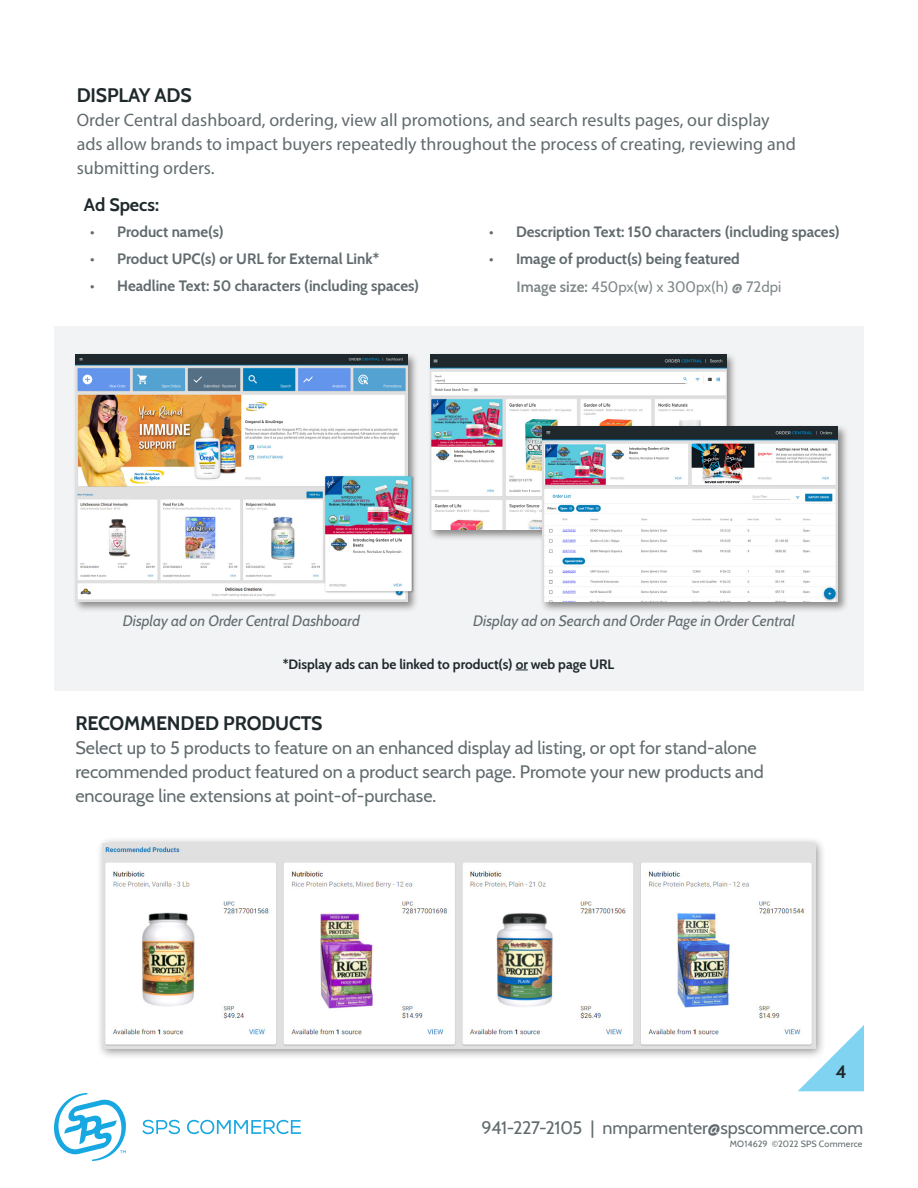
<style>
.page{position:relative;width:918px;height:1188px;background:#fff}
.page>*{position:absolute;margin:0;border:0;box-sizing:border-box;transform-origin:0 0}
.t1{font:700 19.5px "Cabin";letter-spacing:-.01em;color:#1f292b}
.t2{font:18px/24px "Cabin";color:#616b6e}
.t3{font:18px/24px "Myriad Pro";color:#616b6e}
.Intro_head{font:700 18px "Cabin";color:#1f292b}
.t4{font:700 15px "Cabin";color:#616b6e}
.t5{font:italic 15px "Cabin";color:#616b6e}
.t6{font:15px "Cabin";color:#81898b}
.t7{font:700 13.5px "Cabin";color:#1f292b}
.Year_Footer{font:9px "Cabin";letter-spacing:.015em;color:#616b6e}
.s1{font-weight:700}
</style>
<div class="page">
<div style="left:54px;top:327px;width:810px;height:364px;background:#f2f3f4"></div>
<svg style="left:798px;top:1025px;width:66px;height:66px"></svg>
<svg style="left:142px;top:1120px;width:38px;height:14px"></svg>
<svg style="left:187px;top:1120px;width:114px;height:14px"></svg>
<svg style="left:54px;top:1093px;width:72px;height:68px"></svg>
<div style="left:72px;top:352px;width:347px;height:261px;background:#231f20;opacity:.5"></div>
<img style="left:75px;top:354px;width:332px;height:248px">
<div style="left:96px;top:836px;width:731px;height:224px;background:#231f20;opacity:.5"></div>
<img style="left:103px;top:843px;width:712px;height:206px">
<div style="left:324px;top:475px;width:90px;height:119px;background:#231f20;opacity:.4"></div>
<img style="left:325px;top:476px;width:87px;height:115px">
<div style="left:428px;top:352px;width:309px;height:189px;background:#231f20;opacity:.5"></div>
<img style="left:431px;top:354px;width:295px;height:176px">
<div style="left:539px;top:423px;width:310px;height:190px;background:#231f20;opacity:.5"></div>
<img style="left:542px;top:426px;width:296px;height:176px">
<svg style="left:516px;top:670px;width:12px;height:1px"></svg>
<p class="t1" style="left:77px;top:80px;width:116px">DISPLAY ADS</p>
<p class="t3" style="left:77px;top:108px;width:721px">Order Central dashboard, ordering, view all promotions, and search results pages, our display ads allow brands to impact buyers repeatedly throughout the process of creating, reviewing and submitting orders.</p>
<p class="Intro_head" style="left:84px;top:190px;width:77px">Ad Specs:</p>
<p class="t4" style="left:90px;top:220px;width:135px">• Product name(s)</p>
<p class="t4" style="left:90px;top:247px;width:290px">• Product UPC(s) or URL for External Link*</p>
<p class="t4" style="left:90px;top:274px;width:330px">• Headline Text: 50 characters (including spaces)</p>
<p class="t4" style="left:489px;top:220px;width:352px">• Description Text: 150 characters (including spaces)</p>
<p class="t4" style="left:489px;top:247px;width:252px">• Image of product(s) being featured</p>
<p class="t6" style="left:517px;top:275px;width:266px"><span class="s1">Image size:</span> 450px(w) x 300px(h) @ 72dpi</p>
<p class="t5" style="left:123px;top:609px;width:239px">Display ad on Order Central Dashboard</p>
<p class="t5" style="left:473px;top:609px;width:323px">Display ad on Search and Order Page in Order Central</p>
<p class="t7" style="left:283px;top:654px;width:333px">*Display ads can be linked to product(s) or web page URL</p>
<p class="t1" style="left:75px;top:708px;width:249px">RECOMMENDED PRODUCTS</p>
<p class="t2" style="left:75px;top:734px;width:690px">Select up to 5 products to feature on an enhanced display ad listing, or opt for stand-alone recommended product featured on a product search page. Promote your new products and encourage line extensions at point-of-purchase.</p>
<p class="Intro_head" style="left:836px;top:1057px;width:13px">4</p>
<p class="t2" style="left:482px;top:1115px;width:383px">941-227-2105 | nmparmenter@spscommerce.com</p>
<p class="Year_Footer" style="left:730px;top:1137px;width:134px">MO14629 ©2022 SPS Commerce</p>
</div>
